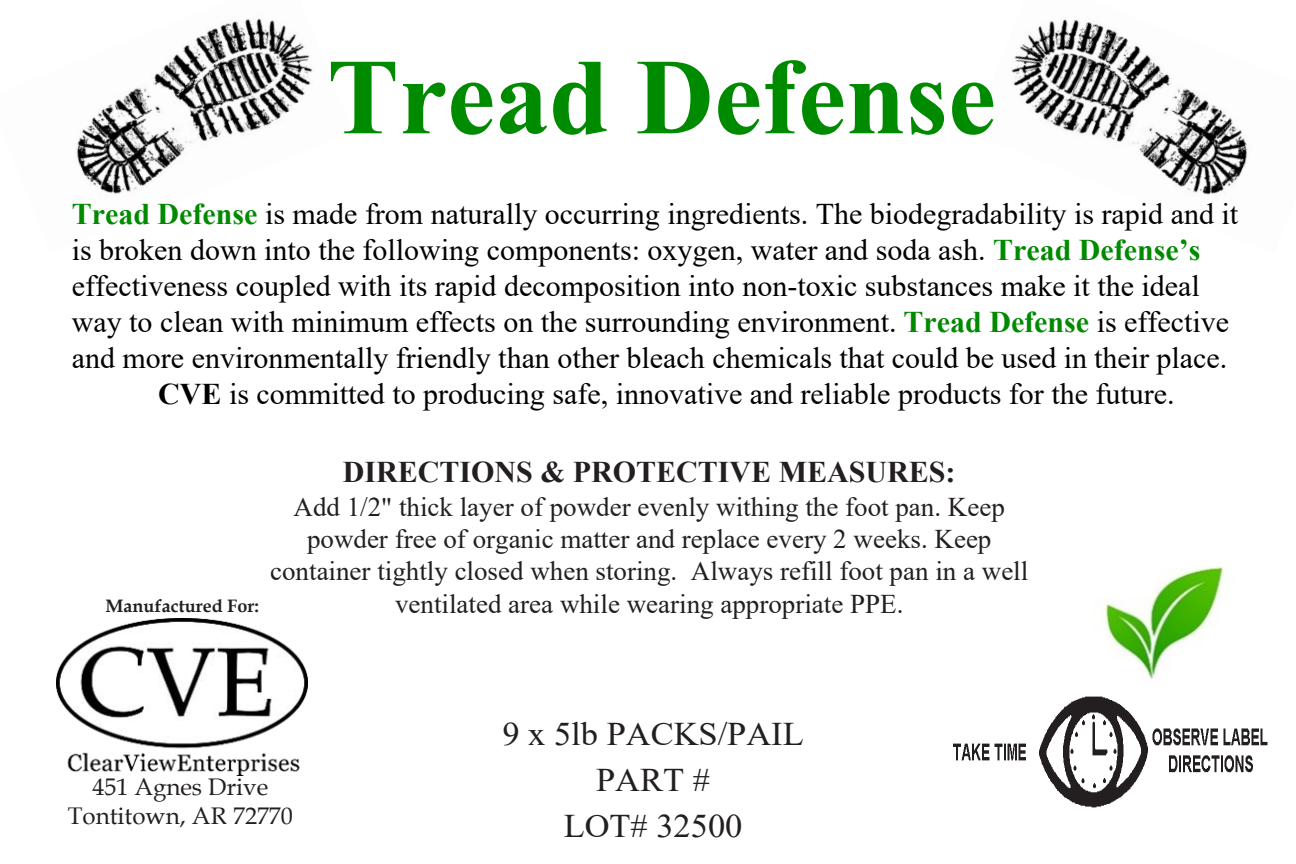
<style>
.page{position:relative;width:1296px;height:864px;background:#fff}
.page>*{position:absolute;margin:0;border:0;box-sizing:border-box;transform-origin:0 0}
.t1{font:700 108px "Times New Roman";color:#008a00}
.t2{font:33px/46.2px "Times New Roman";color:#231f20;text-align:center;scale:1.04 1}
.t3{font:30px "Times New Roman";color:#000}
.t4{font:700 30px "Times New Roman";color:#231f20}
.t5{font:27px/32.4px "Times New Roman";color:#231f20;text-align:center}
.t6{font:24px/28.2px "Book Antiqua";color:#231f20;text-align:center}
.t7{font:700 18px "Book Antiqua";color:#231f20}
.s1{font-weight:700;color:#008a00}
.s2{font-weight:700}
</style>
<div class="page">
<img style="left:1011px;top:19px;width:237px;height:176px">
<img style="left:76px;top:18px;width:237px;height:176px">
<img style="left:57px;top:618px;width:250px;height:157px">
<img style="left:1104px;top:566px;width:121px;height:113px">
<img style="left:953px;top:696px;width:315px;height:112px">
<h1 class="t1" style="left:327px;top:19px;width:670px">Tread Defense</h1>
<p class="t3" style="left:72px;top:192px;width:1168px"><span class="s1">Tread Defense</span> is made from naturally occurring ingredients. The biodegradability is rapid and it</p>
<p class="t3" style="left:72px;top:228px;width:1130px">is broken down into the following components: oxygen, water and soda ash. <span class="s1">Tread Defense’s</span></p>
<p class="t3" style="left:72px;top:264px;width:1130px">effectiveness coupled with its rapid decomposition into non-toxic substances make it the ideal</p>
<p class="t3" style="left:72px;top:300px;width:1159px">way to clean with minimum effects on the surrounding environment. <span class="s1">Tread Defense</span> is effective</p>
<p class="t3" style="left:72px;top:336px;width:1157px">and more environmentally friendly than other bleach chemicals that could be used in their place.</p>
<p class="t3" style="left:158px;top:372px;width:1018px"><span class="s2">CVE</span> is committed to producing safe, innovative and reliable products for the future.</p>
<p class="t7" style="left:106px;top:593px;width:155px">Manufactured For:</p>
<p class="t4" style="left:343px;top:450px;width:614px">DIRECTIONS &amp; PROTECTIVE MEASURES:</p>
<p class="t5" style="left:270px;top:489px;width:760px">Add 1/2" thick layer of powder evenly withing the foot pan. Keep powder free of organic matter and replace every 2 weeks. Keep container tightly closed when storing. Always refill foot pan in a well ventilated area while wearing appropriate PPE.</p>
<p class="t6" style="left:68px;top:773px;width:227px">451 Agnes Drive<br>Tontitown, AR 72770</p>
<p class="t2" style="left:502px;top:710px;width:291px">9 x 5lb PACKS/PAIL<br>PART #<br>LOT# 32500</p>
</div>
